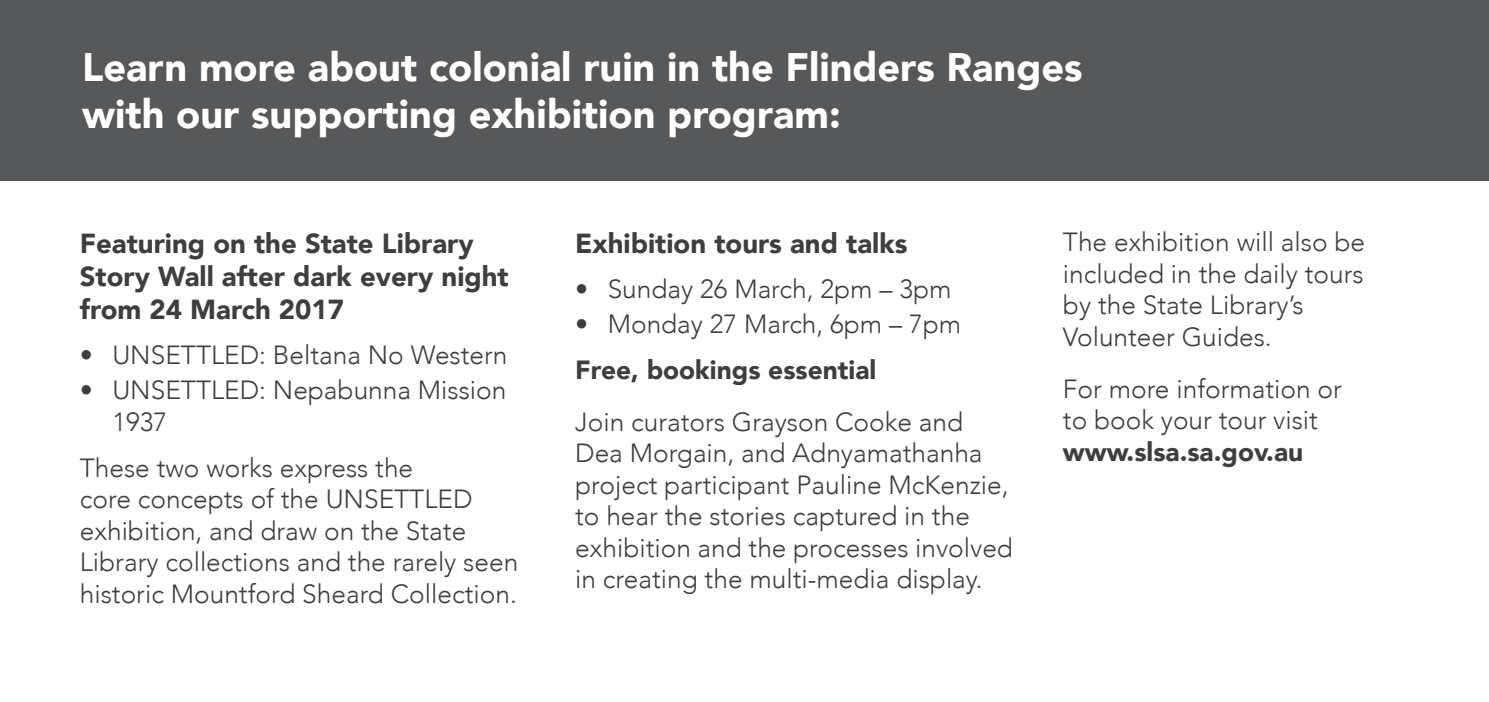
<style>
.page{position:relative;width:1489px;height:702px;background:#fff}
.page>*{position:absolute;margin:0;border:0;box-sizing:border-box;transform-origin:0 0}
.t1{font:900 39.75px/47.5px "Avenir";color:#fff}
.t2{font:900 27.5px/33px "Avenir";color:#3e3e3f}
.t3{font:300 26.25px/31.5px "Avenir";color:#3e3e3f}
.t4{font:900 26.25px "Avenir";color:#3e3e3f}
</style>
<div class="page">
<div style="left:0;top:0;width:1488px;height:180px;background:#57585a"></div>
<h1 class="t1" style="left:82px;top:42px;width:1001px">Learn more about colonial ruin in the Flinders Ranges with our supporting exhibition program:</h1>
<p class="t2" style="left:80px;top:226px;width:430px">Featuring on the State Library<br>Story Wall after dark every night from 24 March 2017</p>
<p class="t3" style="left:80px;top:339px;width:429px">• UNSETTLED: Beltana No Western</p>
<p class="t3" style="left:112px;top:374px;width:395px;text-indent:-32px">• UNSETTLED: Nepabunna Mission<br>1937</p>
<p class="t3" style="left:80px;top:452px;width:440px">These two works express the<br>core concepts of the UNSETTLED exhibition, and draw on the State Library collections and the rarely seen historic Mountford Sheard Collection.</p>
<p class="t2" style="left:575px;top:226px;width:334px">Exhibition tours and talks</p>
<p class="t3" style="left:575px;top:273px;width:378px">• Sunday 26 March, 2pm – 3pm</p>
<p class="t3" style="left:575px;top:308px;width:387px">• Monday 27 March, 6pm – 7pm</p>
<p class="t4" style="left:575px;top:347px;width:302px">Free, bookings essential</p>
<p class="t3" style="left:575px;top:406px;width:439px">Join curators Grayson Cooke and Dea Morgain, and Adnyamathanha project participant Pauline McKenzie, to hear the stories captured in the exhibition and the processes involved in creating the multi-media display.</p>
<p class="t3" style="left:1062px;top:227px;width:304px">The exhibition will also be included in the daily tours by the State Library’s<br>Volunteer Guides.</p>
<p class="t3" style="left:1062px;top:373px;width:280px">For more information or to book your tour visit</p>
<p class="t4" style="left:1062px;top:429px;width:242px">www.slsa.sa.gov.au</p>
</div>
